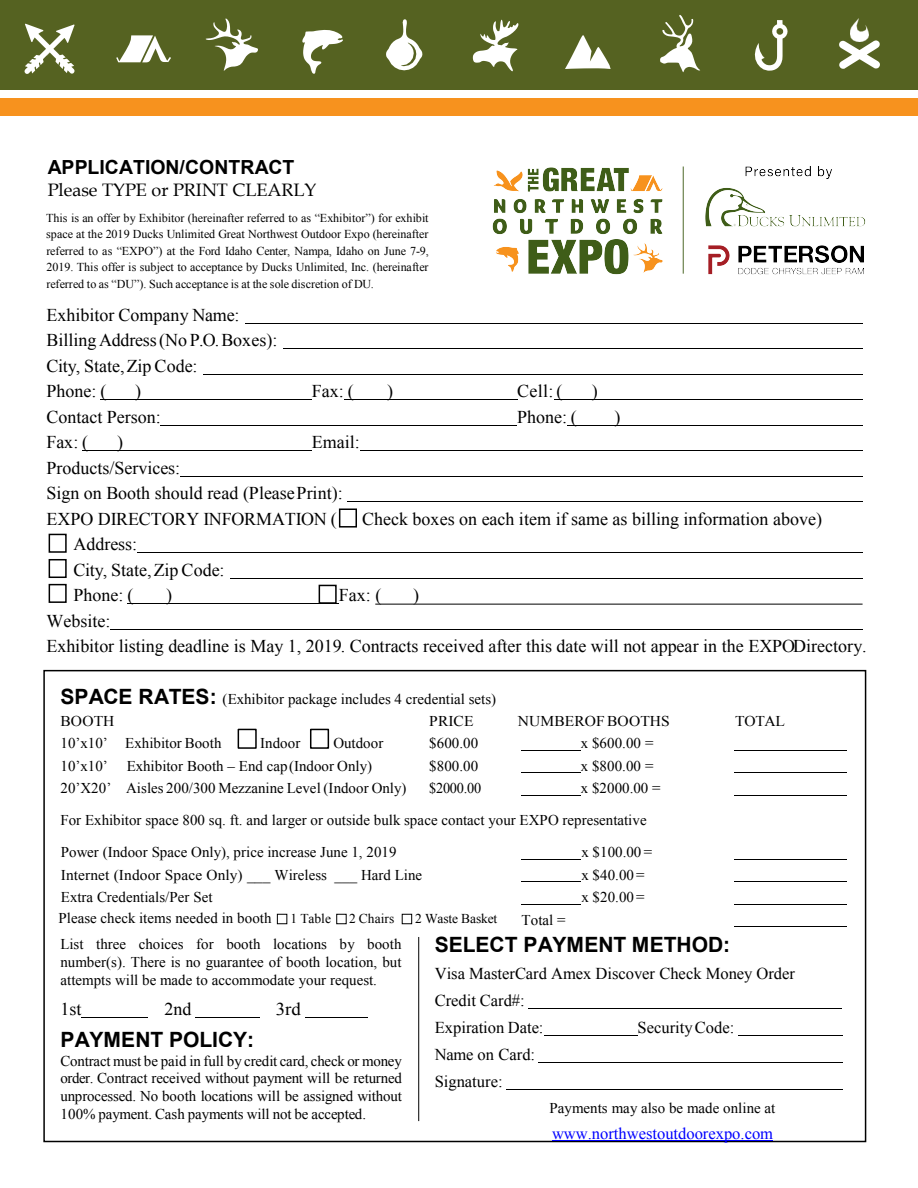
<style>
.page{position:relative;width:918px;height:1188px;background:#fff}
.page>*{position:absolute;margin:0;border:0;box-sizing:border-box;transform-origin:0 0}
.t1{font:700 21px "Arial";color:#000}
.t2{font:700 19.5px "Arial";color:#000}
.t3{font:18px/25.5px "Times New Roman";color:#000}
.t4{font:18px "Book Antiqua";color:#000}
.t5{font:18px "Times New Roman";color:#000;scale:1.05 1}
.t6{font:16.5px/26.8px "Times New Roman";color:#000}
.t7{font:16.5px "Times New Roman";color:#00f}
.t8{font:15px/17.9px "Times New Roman";color:#000}
.t9{font:15px "Times New Roman";color:#000;scale:1.04 1}
.t10{font:15px "Times New Roman";color:#000;scale:.95 1}
.t11{font:13.5px "Times New Roman";letter-spacing:-.01em;color:#000}
.t12{font:12px/16.5px "Times New Roman";letter-spacing:-.005em;color:#000;text-align:justify}
.s1{font-family:"Arial";font-weight:700;font-size:21px}
</style>
<div class="page">
<div style="left:0;top:0;width:918px;height:89px;background:#556221"></div>
<svg style="left:839px;top:41px;width:41px;height:28px"></svg>
<img style="left:850px;top:18px;width:18px;height:24px">
<svg style="left:25px;top:15px;width:763px;height:59px"></svg>
<div style="left:0;top:98px;width:918px;height:17px;background:#f7921e"></div>
<hr style="left:375px;top:604px;width:488px;height:1px;background:#000">
<hr style="left:418px;top:937px;width:1px;height:184px;background:#000">
<svg style="left:237px;top:728px;width:93px;height:21px"></svg>
<div style="left:339px;top:508px;width:18px;height:20px;border:2px solid #000"></div>
<div style="left:319px;top:585px;width:18px;height:19px;border:2px solid #000"></div>
<hr style="left:246px;top:323px;width:617px;height:1px;background:#000">
<hr style="left:283px;top:348px;width:580px;height:1px;background:#000">
<hr style="left:203px;top:374px;width:660px;height:1px;background:#000">
<hr style="left:100px;top:399px;width:212px;height:1px;background:#000">
<hr style="left:344px;top:399px;width:173px;height:1px;background:#000">
<hr style="left:554px;top:399px;width:309px;height:1px;background:#000">
<hr style="left:161px;top:425px;width:356px;height:1px;background:#000">
<hr style="left:567px;top:425px;width:296px;height:1px;background:#000">
<hr style="left:82px;top:450px;width:230px;height:1px;background:#000">
<hr style="left:360px;top:450px;width:503px;height:1px;background:#000">
<hr style="left:180px;top:476px;width:683px;height:1px;background:#000">
<hr style="left:347px;top:501px;width:516px;height:1px;background:#000">
<hr style="left:138px;top:552px;width:725px;height:1px;background:#000">
<hr style="left:230px;top:578px;width:633px;height:1px;background:#000">
<hr style="left:127px;top:603px;width:212px;height:1px;background:#000">
<hr style="left:111px;top:629px;width:752px;height:1px;background:#000">
<hr style="left:521px;top:750px;width:60px;height:1px;background:#000">
<hr style="left:734px;top:750px;width:112px;height:1px;background:#000">
<hr style="left:521px;top:772px;width:60px;height:1px;background:#000">
<hr style="left:734px;top:772px;width:112px;height:1px;background:#000">
<hr style="left:521px;top:795px;width:60px;height:1px;background:#000">
<hr style="left:734px;top:795px;width:112px;height:1px;background:#000">
<hr style="left:521px;top:859px;width:60px;height:1px;background:#000">
<hr style="left:735px;top:859px;width:112px;height:1px;background:#000">
<hr style="left:521px;top:881px;width:60px;height:1px;background:#000">
<hr style="left:735px;top:881px;width:112px;height:1px;background:#000">
<hr style="left:521px;top:904px;width:60px;height:1px;background:#000">
<hr style="left:735px;top:904px;width:112px;height:1px;background:#000">
<hr style="left:735px;top:926px;width:112px;height:1px;background:#000">
<hr style="left:82px;top:1017px;width:66px;height:1px;background:#000">
<hr style="left:195px;top:1017px;width:64px;height:1px;background:#000">
<hr style="left:305px;top:1017px;width:63px;height:1px;background:#000">
<hr style="left:528px;top:1008px;width:314px;height:1px;background:#000">
<hr style="left:544px;top:1035px;width:94px;height:1px;background:#000">
<hr style="left:738px;top:1035px;width:104px;height:1px;background:#000">
<hr style="left:539px;top:1062px;width:304px;height:1px;background:#000">
<hr style="left:506px;top:1089px;width:337px;height:1px;background:#000">
<hr style="left:552px;top:1140px;width:221px;height:1px;background:#00f">
<div style="left:49px;top:534px;width:18px;height:19px;border:2px solid #000"></div>
<div style="left:49px;top:559px;width:18px;height:19px;border:2px solid #000"></div>
<div style="left:49px;top:584px;width:18px;height:19px;border:2px solid #000"></div>
<img style="left:492px;top:166px;width:374px;height:109px">
<div style="left:277px;top:914px;width:10px;height:10px;border:1px solid #000"></div>
<div style="left:402px;top:914px;width:10px;height:10px;border:1px solid #000"></div>
<div style="left:336px;top:914px;width:11px;height:10px;border:1px solid #000"></div>
<h2 class="t2" style="left:48px;top:154px;width:248px">APPLICATION/CONTRACT</h2>
<p class="t4" style="left:48px;top:177px;width:270px">Please TYPE or PRINT CLEARLY</p>
<p class="t12" style="left:46px;top:209px;width:384px">This is an offer by Exhibitor (hereinafter referred to as “Exhibitor”) for exhibit space at the 2019 Ducks Unlimited Great Northwest Outdoor Expo (hereinafter referred to as “EXPO”) at the Ford Idaho Center, Nampa, Idaho on June 7-9, 2019. This offer is subject to acceptance by Ducks Unlimited, Inc. (hereinafter referred to as “DU”). Such acceptance is at the sole discretion of DU.</p>
<p class="t3" style="left:46px;top:302px;width:232px">Exhibitor Company Name:<br>BillingAddress(No P.O.Boxes):<br>City, State,Zip Code:<br>Phone: (</p>
<p class="t3" style="left:135px;top:378px;width:7px">)</p>
<p class="t3" style="left:312px;top:378px;width:43px">Fax: (</p>
<p class="t3" style="left:387px;top:378px;width:7px">)</p>
<p class="t3" style="left:517px;top:378px;width:47px">Cell:(</p>
<p class="t3" style="left:592px;top:378px;width:7px">)</p>
<p class="t3" style="left:46px;top:404px;width:116px">Contact Person:</p>
<p class="t3" style="left:517px;top:404px;width:61px">Phone: (</p>
<p class="t3" style="left:615px;top:404px;width:7px">)</p>
<p class="t3" style="left:46px;top:429px;width:43px">Fax: (</p>
<p class="t3" style="left:117px;top:429px;width:7px">)</p>
<p class="t3" style="left:312px;top:429px;width:50px">Email:</p>
<p class="t3" style="left:46px;top:455px;width:298px">Products/Services:<br>Sign on Booth should read (PleasePrint):<br>EXPO DIRECTORY INFORMATION (</p>
<p class="t3" style="left:362px;top:506px;width:461px">Check boxes on each item if same as billing information above)</p>
<p class="t3" style="left:73px;top:531px;width:153px">Address:<br>City, State,Zip Code:<br>Phone: (</p>
<p class="t3" style="left:166px;top:582px;width:7px">)</p>
<p class="t3" style="left:339px;top:582px;width:44px">Fax: (</p>
<p class="t3" style="left:413px;top:582px;width:7px">)</p>
<p class="t3" style="left:46px;top:608px;width:822px">Website:<br>Exhibitor listing deadline is May 1, 2019. Contracts received after this date will not appear in the EXPODirectory.</p>
<p class="t8" style="left:60px;top:688px;width:437px;line-height:21.9px"><span class="s1">SPACE RATES:</span> (Exhibitor package includes 4 credential sets)<br>BOOTH</p>
<p class="t9" style="left:429px;top:711px;width:44px">PRICE</p>
<p class="t9" style="left:518px;top:711px;width:148px">NUMBEROFBOOTHS</p>
<p class="t9" style="left:735px;top:711px;width:49px">TOTAL</p>
<p class="t8" style="left:581px;top:732px;width:81px;line-height:22.5px">x $600.00 = x $800.00 = x $2000.00 =</p>
<p class="t8" style="left:60px;top:804px;width:588px;line-height:32.1px">For Exhibitor space 800 sq. ft. and larger or outside bulk space contact your EXPO representative<br>Power (Indoor Space Only), price increase June 1, 2019</p>
<p class="t8" style="left:60px;top:734px;width:163px">10’x10’ Exhibitor Booth</p>
<p class="t8" style="left:260px;top:734px;width:42px">Indoor</p>
<p class="t8" style="left:333px;top:734px;width:51px">Outdoor</p>
<p class="t8" style="left:429px;top:734px;width:50px">$600.00</p>
<p class="t8" style="left:60px;top:757px;width:49px">10’x10’</p>
<p class="t8" style="left:127px;top:757px;width:247px">Exhibitor Booth – End cap(Indoor Only)</p>
<p class="t8" style="left:429px;top:757px;width:50px">$800.00</p>
<p class="t8" style="left:60px;top:779px;width:347px">20’X20’ Aisles 200/300 Mezzanine Level (Indoor Only)</p>
<p class="t10" style="left:429px;top:778px;width:56px">$2000.00</p>
<p class="t8" style="left:581px;top:843px;width:72px">x $100.00 =</p>
<p class="t8" style="left:61px;top:866px;width:363px">Internet (Indoor Space Only) ___ Wireless ___ Hard Line</p>
<p class="t8" style="left:581px;top:866px;width:65px">x $40.00 =</p>
<p class="t8" style="left:61px;top:888px;width:153px">Extra Credentials/Per Set</p>
<p class="t8" style="left:581px;top:888px;width:65px">x $20.00 =</p>
<p class="t8" style="left:58px;top:909px;width:215px">Please check items needed in booth</p>
<p class="t8" style="left:521px;top:911px;width:46px">Total =</p>
<p class="t8" style="left:60px;top:935px;width:343px;text-align:justify">List three choices for booth locations by booth number(s). There is no guarantee of booth location, but attempts will be made to accommodate your request.</p>
<h1 class="t1" style="left:435px;top:931px;width:297px">SELECT PAYMENT METHOD:</h1>
<p class="t11" style="left:290px;top:910px;width:42px">1 Table</p>
<p class="t11" style="left:349px;top:910px;width:47px">2 Chairs</p>
<p class="t11" style="left:415px;top:910px;width:84px">2 Waste Basket</p>
<p class="t6" style="left:435px;top:960px;width:362px">Visa MasterCard Amex Discover Check Money Order</p>
<p class="t3" style="left:60px;top:996px;width:23px">1st</p>
<p class="t3" style="left:164px;top:996px;width:28px">2nd</p>
<p class="t5" style="left:276px;top:997px;width:25px">3rd</p>
<h1 class="t1" style="left:60px;top:1025px;width:195px">PAYMENT POLICY:</h1>
<p class="t8" style="left:60px;top:1051px;width:343px;text-align:justify">Contract must be paid in full by credit card, check or money order. Contract received without payment will be returned unprocessed. No booth locations will be assigned without 100% payment. Cash payments will not be accepted.</p>
<p class="t6" style="left:435px;top:987px;width:92px">Credit Card#:</p>
<p class="t6" style="left:435px;top:1014px;width:110px">Expiration Date:</p>
<p class="t6" style="left:638px;top:1014px;width:98px">SecurityCode:</p>
<p class="t6" style="left:435px;top:1041px;width:102px">Name on Card:<br>Signature:</p>
<p class="t8" style="left:550px;top:1098px;width:227px">Payments may also be made online at</p>
<p class="t7" style="left:552px;top:1122px;width:223px">www.northwestoutdoorexpo.com</p>
</div>
